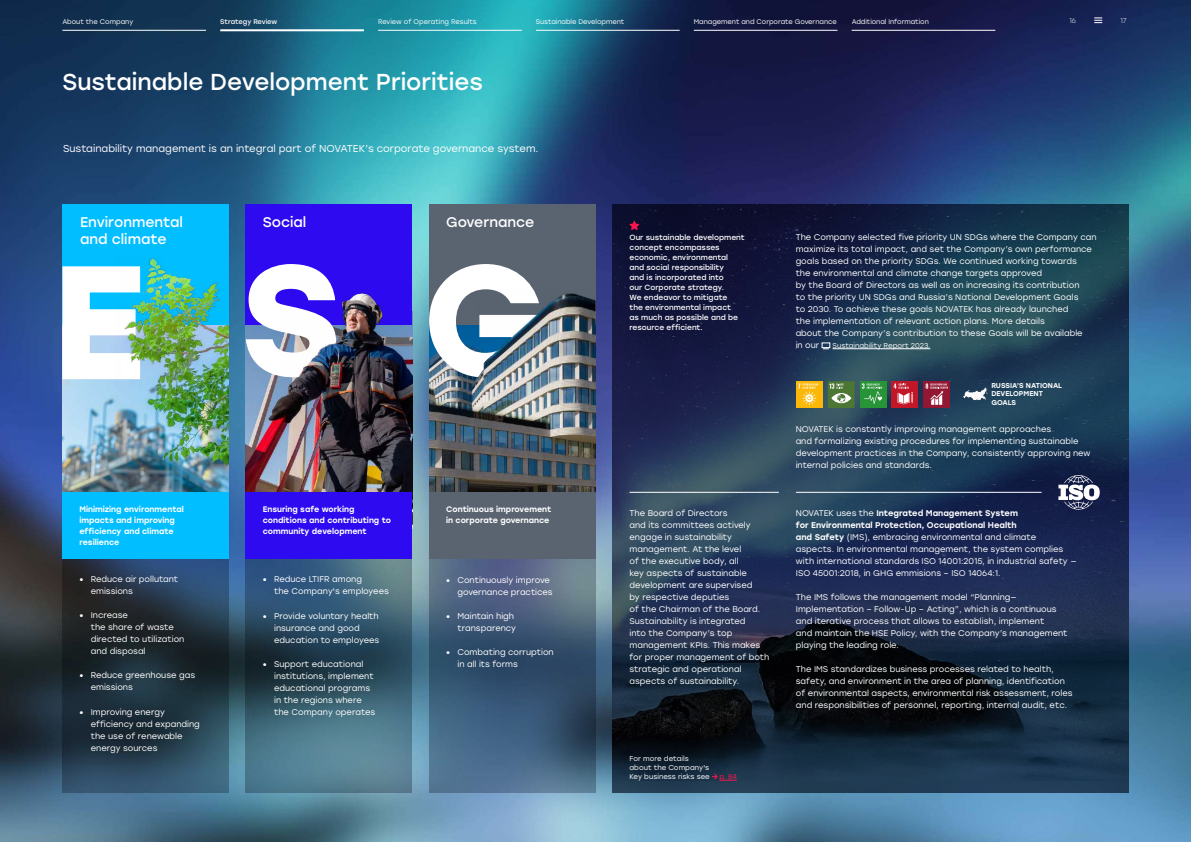
<style>
.page{position:relative;width:1191px;height:842px;background:#fff}
.page>*{position:absolute;margin:0;border:0;box-sizing:border-box;transform-origin:0 0}
.t1{font:23px "Stolzl";color:#fff}
.t2{font:14px "Stolzl";color:#fff}
.t3{font:10px "Stolzl";color:#fff}
.t4{font:8.3px/12px "Stolzl";color:#fff}
.t5{font:500 8px/11px "Stolzl";color:#fff}
.t6{font:7.5px/10px "Stolzl";color:#fff}
.t7{font:7px/9px "Stolzl";color:#fff}
.t8{font:500 7px/8.4px "Stolzl";color:#fff}
.t9{font:7px "Stolzl";color:#ff144d}
.t10{font:300 7px "Stolzl";color:#fff}
.t11{font:6.7px "Stolzl";letter-spacing:-.005em;color:#fff}
.t12{font:6.7px "Stolzl";letter-spacing:-.005em;color:#fff}
.s1{font-weight:700}
.s2{font-weight:500}
</style>
<div class="page">
<img style="left:0;top:0;width:1191px;height:842px">
<img style="left:429px;top:377px;width:166px;height:115px">
<img style="left:246px;top:377px;width:34px;height:115px">
<img style="left:62px;top:379px;width:167px;height:113px">
<div style="left:429px;top:204px;width:166px;height:120px;background:#5a6471"></div>
<div style="left:246px;top:204px;width:166px;height:120px;background:#2d0af0"></div>
<div style="left:62px;top:204px;width:167px;height:120px;background:#00beff"></div>
<svg style="left:429px;top:264px;width:103px;height:113px"></svg>
<svg style="left:246px;top:264px;width:83px;height:113px"></svg>
<svg style="left:62px;top:266px;width:52px;height:113px"></svg>
<img style="left:280px;top:281px;width:132px;height:211px">
<img style="left:466px;top:288px;width:129px;height:197px">
<img style="left:114px;top:258px;width:115px;height:220px">
<svg style="left:612px;top:204px;width:516px;height:588px;background:#1b2d48"></svg>
<hr style="left:832px;top:349px;width:98px;height:1px;background:#fff">
<div style="left:822px;top:343px;width:8px;height:5px;border:1px solid #fff"></div>
<svg style="left:1058px;top:475px;width:42px;height:35px"></svg>
<svg style="left:62px;top:558px;width:167px;height:234px;background:#233746"></svg>
<svg style="left:246px;top:558px;width:166px;height:234px;background:#3c6075"></svg>
<svg style="left:429px;top:558px;width:166px;height:234px;background:#435e7b"></svg>
<hr style="left:629px;top:492px;width:150px;height:1px;background:#fff">
<svg style="left:712px;top:773px;width:25px;height:8px"></svg>
<svg style="left:629px;top:221px;width:10px;height:9px"></svg>
<div style="left:62px;top:492px;width:167px;height:66px;background:#00beff"></div>
<div style="left:429px;top:492px;width:166px;height:66px;background:#5a6471"></div>
<div style="left:246px;top:492px;width:166px;height:66px;background:#2d0af0"></div>
<div style="left:859px;top:381px;width:27px;height:27px;background:#289438"></div>
<svg style="left:861px;top:383px;width:21px;height:21px"></svg>
<div style="left:891px;top:381px;width:27px;height:27px;background:#c11729"></div>
<svg style="left:893px;top:383px;width:19px;height:21px"></svg>
<div style="left:796px;top:381px;width:26px;height:27px;background:#fbb809"></div>
<svg style="left:798px;top:383px;width:20px;height:22px"></svg>
<div style="left:923px;top:381px;width:27px;height:27px;background:#931732"></div>
<svg style="left:925px;top:383px;width:23px;height:22px"></svg>
<svg style="left:827px;top:381px;width:27px;height:27px"></svg>
<img style="left:962px;top:381px;width:27px;height:27px">
<hr style="left:796px;top:492px;width:245px;height:1px;background:#fff">
<svg style="left:1094px;top:17px;width:8px;height:6px"></svg>
<hr style="left:62px;top:30px;width:144px;height:1px;background:#fff">
<hr style="left:220px;top:29px;width:144px;height:2px;background:#fff">
<hr style="left:378px;top:30px;width:144px;height:1px;background:#fff">
<hr style="left:536px;top:30px;width:143px;height:1px;background:#fff">
<hr style="left:694px;top:30px;width:143px;height:1px;background:#fff">
<hr style="left:851px;top:30px;width:144px;height:1px;background:#fff">
<p class="t11" style="left:62px;top:17px;width:72px">About the Company</p>
<p class="t12" style="left:220px;top:17px;width:59px">Strategy Review</p>
<p class="t11" style="left:378px;top:17px;width:100px">Review of Operating Results</p>
<p class="t11" style="left:536px;top:17px;width:90px">Sustainable Development</p>
<p class="t11" style="left:694px;top:17px;width:144px">Management and Corporate Governance</p>
<p class="t11" style="left:851px;top:17px;width:79px">Additional Information</p>
<p class="t10" style="left:1069px;top:16px;width:8px">16</p>
<p class="t10" style="left:1120px;top:16px;width:8px">17</p>
<h1 class="t1" style="left:62px;top:65px;width:422px">Sustainable Development Priorities</h1>
<p class="t3" style="left:63px;top:141px;width:477px">Sustainability management is an integral part of NOVATEK’s corporate governance system.</p>
<h2 class="t2" style="left:80px;top:212px;width:104px">Environmental</h2>
<h2 class="t2" style="left:446px;top:212px;width:90px">Governance</h2>
<h2 class="t2" style="left:80px;top:229px;width:88px">and climate</h2>
<h2 class="t2" style="left:263px;top:212px;width:45px">Social</h2>
<p class="t5" style="left:79px;top:504px;width:106px">Minimizing environmental impacts and improving efficiency and climate resilience</p>
<p class="t5" style="left:263px;top:504px;width:130px">Ensuring safe working conditions and contributing to community development</p>
<p class="t5" style="left:446px;top:504px;width:107px">Continuous improvement in corporate governance</p>
<p class="t4" style="left:91px;top:573px;width:89px;text-indent:-11px"><span class="s1">•</span> Reduce air pollutant emissions</p>
<p class="t4" style="left:91px;top:609px;width:95px;text-indent:-11px"><span class="s1">•</span> Increase<br>the share of waste directed to utilization and disposal</p>
<p class="t4" style="left:91px;top:669px;width:106px;text-indent:-11px"><span class="s1">•</span> Reduce greenhouse gas emissions</p>
<p class="t4" style="left:91px;top:705px;width:111px;text-indent:-11px"><span class="s1">•</span> Improving energy efficiency and expanding the use of renewable energy sources</p>
<p class="t4" style="left:274px;top:573px;width:116px;text-indent:-11px"><span class="s1">•</span> Reduce LTIFR among<br>the Company's employees</p>
<p class="t4" style="left:274px;top:609px;width:107px;text-indent:-11px"><span class="s1">•</span> Provide voluntary health insurance and good education to employees</p>
<p class="t4" style="left:274px;top:657px;width:103px;text-indent:-11px"><span class="s1">•</span> Support educational institutions, implement educational programs in the regions where the Company operates</p>
<p class="t4" style="left:457px;top:573px;width:97px;text-indent:-11px"><span class="s1">•</span> Continuously improve governance practices</p>
<p class="t4" style="left:446px;top:609px;width:71px;text-align:right"><span class="s1">•</span> Maintain high transparency</p>
<p class="t4" style="left:457px;top:645px;width:98px;text-indent:-11px"><span class="s1">•</span> Combating corruption in all its forms</p>
<p class="t6" style="left:629px;top:232px;width:117px">Our sustainable development concept encompasses economic, environmental and social responsibility<br>and is incorporated into<br>our Corporate strategy.<br>We endeavor to mitigate<br>the environmental impact<br>as much as possible and be resource efficient.</p>
<p class="t4" style="left:795px;top:231px;width:302px">The Company selected five priority UN SDGs where the Company can maximize its total impact, and set the Company’s own performance goals based on the priority SDGs. We continued working towards<br>the environmental and climate change targets approved<br>by the Board of Directors as well as on increasing its contribution<br>to the priority UN SDGs and Russia’s National Development Goals<br>to 2030. To achieve these goals NOVATEK has already launched<br>the implementation of relevant action plans. More details<br>about the Company’s contribution to these Goals will be available<br>in our</p>
<p class="t7" style="left:832px;top:341px;width:99px">Sustainability Report 2023.</p>
<p class="t8" style="left:991px;top:381px;width:72px">RUSSIA’S NATIONAL<br>DEVELOPMENT<br>GOALS</p>
<p class="t4" style="left:795px;top:423px;width:296px">NOVATEK is constantly improving management approaches<br>and formalizing existing procedures for implementing sustainable development practices in the Company, consistently approving new internal policies and standards.</p>
<p class="t4" style="left:629px;top:507px;width:141px">The Board of Directors<br>and its committees actively engage in sustainability management. At the level<br>of the executive body, all<br>key aspects of sustainable development are supervised<br>by respective deputies<br>of the Chairman of the Board.<br>Sustainability is integrated<br>into the Company’s top management KPIs. This makes for proper management of both strategic and operational aspects of sustainability.</p>
<p class="t4" style="left:796px;top:507px;width:282px">NOVATEK uses the <span class="s2">Integrated Management System<br>for Environmental Protection, Occupational Health<br>and Safety</span> (IMS), embracing environmental and climate<br>aspects. In environmental management, the system complies with international standards ISO 14001:2015, in industrial safety — ISO 45001:2018, in GHG emmisions – ISO 14064:1.</p>
<p class="t4" style="left:796px;top:591px;width:273px">The IMS follows the management model “Planning— Implementation – Follow-Up – Acting”, which is a continuous and iterative process that allows to establish, implement<br>and maintain the HSE Policy, with the Company’s management playing the leading role.</p>
<p class="t4" style="left:796px;top:663px;width:278px">The IMS standardizes business processes related to health, safety, and environment in the area of planning, identification of environmental aspects, environmental risk assessment, roles and responsibilities of personnel, reporting, internal audit, etc.</p>
<p class="t7" style="left:629px;top:754px;width:82px">For more details about the Company's<br>Key business risks see</p>
<p class="t9" style="left:719px;top:772px;width:19px">p. 84</p>
</div>
